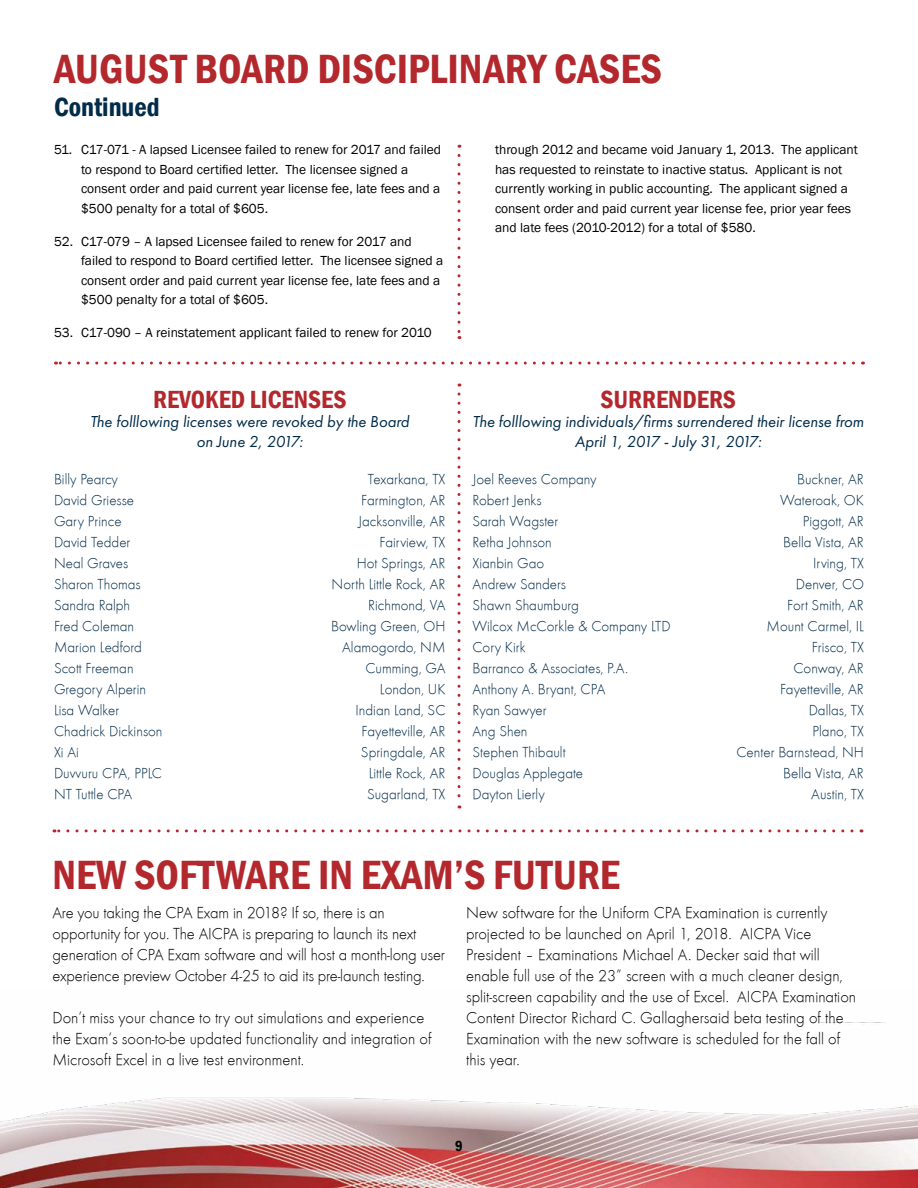
<style>
.page{position:relative;width:918px;height:1188px;background:#fff}
.page>*{position:absolute;margin:0;border:0;box-sizing:border-box;transform-origin:0 0}
.t1{font:600 condensed 42px "Franklin Gothic";color:#b3282d}
.t2{font:600 condensed 27px "Franklin Gothic";color:#002b49}
.t3{font:600 condensed 25.5px "Franklin Gothic";color:#b3282d}
.t4{font:16.5px/21px "Function LH Light";color:#000}
.t5{font:italic 16.5px/19.5px "Futura PT";color:#002b49;text-align:center}
.t6{font:15px "Function LH Light";color:#002b49}
.t7{font:600 condensed 15px "Franklin Gothic";color:#000}
.t8{font:13.5px/19.5px "Franklin Gothic";color:#000}
</style>
<div class="page">
<svg style="left:56px;top:362px;width:798px;height:3px"></svg>
<svg style="left:458px;top:394px;width:2px;height:415px"></svg>
<img style="left:0;top:1022px;width:918px;height:166px">
<svg style="left:458px;top:155px;width:2px;height:184px"></svg>
<svg style="left:54px;top:829px;width:798px;height:3px"></svg>
<h1 class="t1" style="left:54px;top:41px;width:609px">AUGUST BOARD DISCIPLINARY CASES</h1>
<h2 class="t2" style="left:54px;top:89px;width:107px">Continued</h2>
<p class="t8" style="left:81px;top:140px;width:362px;text-indent:-27px">51. C17-071 - A lapsed Licensee failed to renew for 2017 and failed to respond to Board certified letter. The licensee signed a consent order and paid current year license fee, late fees and a $500 penalty for a total of $605.</p>
<p class="t8" style="left:81px;top:232px;width:364px;text-indent:-27px">52. C17-079 – A lapsed Licensee failed to renew for 2017 and failed to respond to Board certified letter. The licensee signed a consent order and paid current year license fee, late fees and a $500 penalty for a total of $605.</p>
<p class="t8" style="left:54px;top:323px;width:379px">53. C17-090 – A reinstatement applicant failed to renew for 2010</p>
<p class="t8" style="left:495px;top:140px;width:365px">through 2012 and became void January 1, 2013. The applicant has requested to reinstate to inactive status. Applicant is not currently working in public accounting. The applicant signed a consent order and paid current year license fee, prior year fees and late fees (2010-2012) for a total of $580.</p>
<h3 class="t3" style="left:153px;top:382px;width:195px">REVOKED LICENSES</h3>
<p class="t5" style="left:90px;top:412px;width:321px">The folllowing licenses were revoked by the Board on June 2, 2017:</p>
<p class="t6" style="left:54px;top:471px;width:66px">Billy Pearcy</p>
<p class="t6" style="left:368px;top:471px;width:79px">Texarkana, TX</p>
<p class="t6" style="left:54px;top:492px;width:82px">David Griesse</p>
<p class="t6" style="left:361px;top:492px;width:86px">Farmington, AR</p>
<p class="t6" style="left:54px;top:513px;width:69px">Gary Prince</p>
<p class="t6" style="left:358px;top:513px;width:89px">Jacksonville, AR</p>
<p class="t6" style="left:54px;top:534px;width:78px">David Tedder</p>
<p class="t6" style="left:380px;top:534px;width:67px">Fairview, TX</p>
<p class="t6" style="left:54px;top:555px;width:76px">Neal Graves</p>
<p class="t6" style="left:357px;top:555px;width:90px">Hot Springs, AR</p>
<p class="t6" style="left:54px;top:576px;width:88px">Sharon Thomas</p>
<p class="t6" style="left:332px;top:576px;width:115px">North Little Rock, AR</p>
<p class="t6" style="left:54px;top:597px;width:78px">Sandra Ralph</p>
<p class="t6" style="left:368px;top:597px;width:79px">Richmond, VA</p>
<p class="t6" style="left:54px;top:618px;width:82px">Fred Coleman</p>
<p class="t6" style="left:331px;top:618px;width:116px">Bowling Green, OH</p>
<p class="t6" style="left:54px;top:639px;width:89px">Marion Ledford</p>
<p class="t6" style="left:342px;top:639px;width:105px">Alamogordo, NM</p>
<p class="t6" style="left:54px;top:660px;width:81px">Scott Freeman</p>
<p class="t6" style="left:365px;top:660px;width:82px">Cumming, GA</p>
<p class="t6" style="left:54px;top:681px;width:94px">Gregory Alperin</p>
<p class="t6" style="left:380px;top:681px;width:67px">London, UK</p>
<p class="t6" style="left:54px;top:702px;width:67px">Lisa Walker</p>
<p class="t6" style="left:356px;top:702px;width:91px">Indian Land, SC</p>
<p class="t6" style="left:54px;top:723px;width:110px">Chadrick Dickinson</p>
<p class="t6" style="left:362px;top:723px;width:85px">Fayetteville, AR</p>
<p class="t6" style="left:54px;top:744px;width:26px">Xi Ai</p>
<p class="t6" style="left:361px;top:744px;width:86px">Springdale, AR</p>
<p class="t6" style="left:54px;top:765px;width:110px">Duvvuru CPA, PPLC</p>
<p class="t6" style="left:369px;top:765px;width:78px">Little Rock, AR</p>
<p class="t6" style="left:54px;top:786px;width:80px">NT Tuttle CPA</p>
<p class="t6" style="left:367px;top:786px;width:80px">Sugarland, TX</p>
<h3 class="t3" style="left:600px;top:382px;width:137px">SURRENDERS</h3>
<p class="t5" style="left:473px;top:412px;width:393px">The folllowing individuals/firms surrendered their license from<br>April 1, 2017 - July 31, 2017:</p>
<p class="t6" style="left:472px;top:471px;width:126px">Joel Reeves Company</p>
<p class="t6" style="left:797px;top:471px;width:68px">Buckner, AR</p>
<p class="t6" style="left:472px;top:492px;width:71px">Robert Jenks</p>
<p class="t6" style="left:780px;top:492px;width:85px">Wateroak, OK</p>
<p class="t6" style="left:472px;top:513px;width:87px">Sarah Wagster</p>
<p class="t6" style="left:803px;top:513px;width:63px">Piggott, AR</p>
<p class="t6" style="left:472px;top:534px;width:81px">Retha Johnson</p>
<p class="t6" style="left:783px;top:534px;width:82px">Bella Vista, AR</p>
<p class="t6" style="left:472px;top:555px;width:73px">Xianbin Gao</p>
<p class="t6" style="left:813px;top:555px;width:52px">Irving, TX</p>
<p class="t6" style="left:472px;top:576px;width:95px">Andrew Sanders</p>
<p class="t6" style="left:796px;top:576px;width:70px">Denver, CO</p>
<p class="t6" style="left:472px;top:597px;width:108px">Shawn Shaumburg</p>
<p class="t6" style="left:787px;top:597px;width:78px">Fort Smith, AR</p>
<p class="t6" style="left:472px;top:618px;width:200px">Wilcox McCorkle &amp; Company LTD</p>
<p class="t6" style="left:767px;top:618px;width:99px">Mount Carmel, IL</p>
<p class="t6" style="left:472px;top:639px;width:55px">Cory Kirk</p>
<p class="t6" style="left:812px;top:639px;width:54px">Frisco, TX</p>
<p class="t6" style="left:472px;top:660px;width:157px">Barranco &amp; Associates, P.A.</p>
<p class="t6" style="left:793px;top:660px;width:72px">Conway, AR</p>
<p class="t6" style="left:472px;top:681px;width:134px">Anthony A. Bryant, CPA</p>
<p class="t6" style="left:780px;top:681px;width:85px">Fayetteville, AR</p>
<p class="t6" style="left:472px;top:702px;width:76px">Ryan Sawyer</p>
<p class="t6" style="left:809px;top:702px;width:57px">Dallas, TX</p>
<p class="t6" style="left:472px;top:723px;width:57px">Ang Shen</p>
<p class="t6" style="left:813px;top:723px;width:53px">Plano, TX</p>
<p class="t6" style="left:472px;top:744px;width:95px">Stephen Thibault</p>
<p class="t6" style="left:736px;top:744px;width:129px">Center Barnstead, NH</p>
<p class="t6" style="left:472px;top:765px;width:112px">Douglas Applegate</p>
<p class="t6" style="left:783px;top:765px;width:82px">Bella Vista, AR</p>
<p class="t6" style="left:472px;top:786px;width:74px">Dayton Lierly</p>
<p class="t6" style="left:811px;top:786px;width:54px">Austin, TX</p>
<h1 class="t1" style="left:52px;top:846px;width:569px">NEW SOFTWARE IN EXAM’S FUTURE</h1>
<p class="t4" style="left:52px;top:902px;width:394px">Are you taking the CPA Exam in 2018? If so, there is an opportunity for you. The AICPA is preparing to launch its next generation of CPA Exam software and will host a month-long user experience preview October 4-25 to aid its pre-launch testing.</p>
<p class="t4" style="left:52px;top:1007px;width:381px">Don’t miss your chance to try out simulations and experience the Exam’s soon-to-be updated functionality and integration of<br>Microsoft Excel in a live test environment.</p>
<p class="t4" style="left:466px;top:902px;width:392px">New software for the Uniform CPA Examination is currently projected to be launched on April 1, 2018. AICPA Vice President – Examinations Michael A. Decker said that will enable full use of the 23” screen with a much cleaner design, split-screen capability and the use of Excel. AICPA Examination Content Director Richard C. Gallaghersaid beta testing of the Examination with the new software is scheduled for the fall of this year.</p>
<p class="t7" style="left:455px;top:1136px;width:9px">9</p>
</div>
